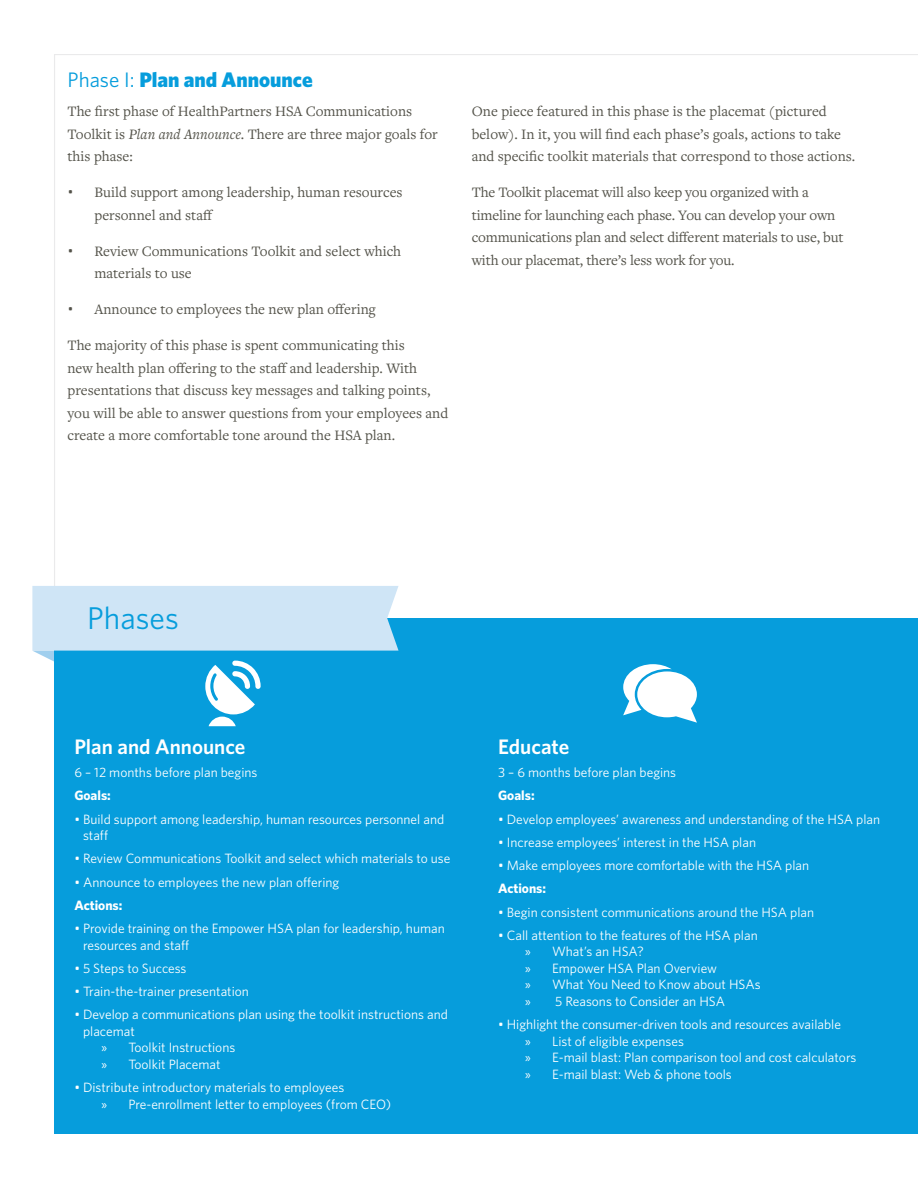
<style>
.page{position:relative;width:918px;height:1188px;background:#fff}
.page>*{position:absolute;margin:0;border:0;box-sizing:border-box;transform-origin:0 0}
.t1{font:31.5px "Whitney HTF";color:#069ddc}
.t2{font:900 21px "Whitney HTF";color:#069ddc}
.t3{font:600 21px "Whitney HTF";color:#fff}
.t4{font:15px/22.5px "Freight Text Pro";color:#535249}
.t5{font:13.5px/16.5px "Whitney HTF";color:#fff}
.t6{font:700 13.5px "Whitney HTF";color:#fff}
.s1{font-weight:400}
.s2{font-style:italic}
.s3{font-family:"Whitney HTF";font-weight:300}
.s4{font-family:"Myriad Pro"}
</style>
<div class="page">
<div style="left:54px;top:619px;width:864px;height:515px;background:#069ddc"></div>
<svg style="left:32px;top:586px;width:367px;height:140px"></svg>
<svg style="left:623px;top:664px;width:74px;height:59px"></svg>
<h2 class="t2" style="left:68px;top:67px;width:247px"><span class="s1">Phase I:</span> Plan and Announce</h2>
<p class="t4" style="left:68px;top:100px;width:372px">The first phase of HealthPartners HSA Communications<br>Toolkit is <span class="s2">Plan and Announce</span>. There are three major goals for this phase:</p>
<p class="t4" style="left:94px;top:181px;width:310px;text-indent:-27px"><span class="s3">•</span> Build support among leadership, human resources personnel and staff</p>
<p class="t4" style="left:94px;top:239px;width:308px;text-indent:-27px"><span class="s3">•</span> Review Communications Toolkit and select which materials to use</p>
<p class="t4" style="left:68px;top:298px;width:310px"><span class="s3">•</span> Announce to employees the new plan offering</p>
<p class="t4" style="left:68px;top:334px;width:382px">The majority of this phase is spent communicating this<br>new health plan offering to the staff and leadership. With presentations that discuss key messages and talking points, you will be able to answer questions from your employees and create a more comfortable tone around the HSA plan.</p>
<p class="t4" style="left:472px;top:100px;width:385px">One piece featured in this phase is the placemat (pictured below). In it, you will find each phase’s goals, actions to take and specific toolkit materials that correspond to those actions.</p>
<p class="t4" style="left:472px;top:181px;width:373px">The Toolkit placemat will also keep you organized with a timeline for launching each phase. You can develop your own communications plan and select different materials to use, but with our placemat, there’s less work for you.</p>
<h1 class="t1" style="left:87px;top:600px;width:93px">Phases</h1>
<h2 class="t3" style="left:74px;top:734px;width:173px">Plan and Announce</h2>
<p class="t5" style="left:74px;top:764px;width:185px">6 – 12 months before plan begins</p>
<p class="t6" style="left:74px;top:788px;width:38px">Goals:</p>
<p class="t5" style="left:83px;top:810px;width:363px;text-indent:-9px">• Build support among leadership, human resources personnel and staff</p>
<p class="t5" style="left:74px;top:850px;width:378px">• Review Communications Toolkit and select which materials to use</p>
<p class="t5" style="left:74px;top:873px;width:266px">• Announce to employees the new plan offering</p>
<p class="t6" style="left:74px;top:897px;width:50px">Actions:</p>
<p class="t5" style="left:83px;top:920px;width:363px;text-indent:-9px">• Provide training on the Empower HSA plan for leadership, human resources and staff</p>
<p class="t5" style="left:74px;top:960px;width:114px">• 5 Steps to Success</p>
<p class="t5" style="left:74px;top:983px;width:176px">• Train-the-trainer presentation</p>
<p class="t5" style="left:74px;top:1006px;width:375px">• Develop a communications plan using the toolkit instructions and</p>
<p class="t5" style="left:83px;top:1023px;width:53px">placemat</p>
<p class="t5" style="left:101px;top:1039px;width:136px"><span class="s4">»</span> Toolkit Instructions</p>
<p class="t5" style="left:101px;top:1056px;width:121px"><span class="s4">»</span> Toolkit Placemat</p>
<p class="t5" style="left:101px;top:1079px;width:291px;text-indent:-27px">• Distribute introductory materials to employees<br><span class="s4">»</span> Pre-enrollment letter to employees (from CEO)</p>
<h2 class="t3" style="left:498px;top:734px;width:73px">Educate</h2>
<p class="t5" style="left:498px;top:764px;width:180px">3 – 6 months before plan begins</p>
<p class="t6" style="left:498px;top:788px;width:38px">Goals:</p>
<p class="t5" style="left:498px;top:810px;width:384px">• Develop employees’ awareness and understanding of the HSA plan</p>
<p class="t5" style="left:498px;top:834px;width:260px">• Increase employees’ interest in the HSA plan</p>
<p class="t5" style="left:498px;top:857px;width:313px">• Make employees more comfortable with the HSA plan</p>
<p class="t6" style="left:498px;top:881px;width:50px">Actions:</p>
<p class="t5" style="left:498px;top:903px;width:318px">• Begin consistent communications around the HSA plan</p>
<p class="t5" style="left:525px;top:927px;width:237px;text-indent:-27px">• Call attention to the features of the HSA plan <span class="s4">»</span> What’s an HSA?<br><span class="s4">»</span> Empower HSA Plan Overview<br><span class="s4">»</span> What You Need to Know about HSAs <span class="s4">»</span> 5 Reasons to Consider an HSA</p>
<p class="t5" style="left:525px;top:1016px;width:333px;text-indent:-27px">• Highlight the consumer-driven tools and resources available<br><span class="s4">»</span> List of eligible expenses<br><span class="s4">»</span> E-mail blast: Plan comparison tool and cost calculators <span class="s4">»</span> E-mail blast: Web &amp; phone tools</p>
</div>
